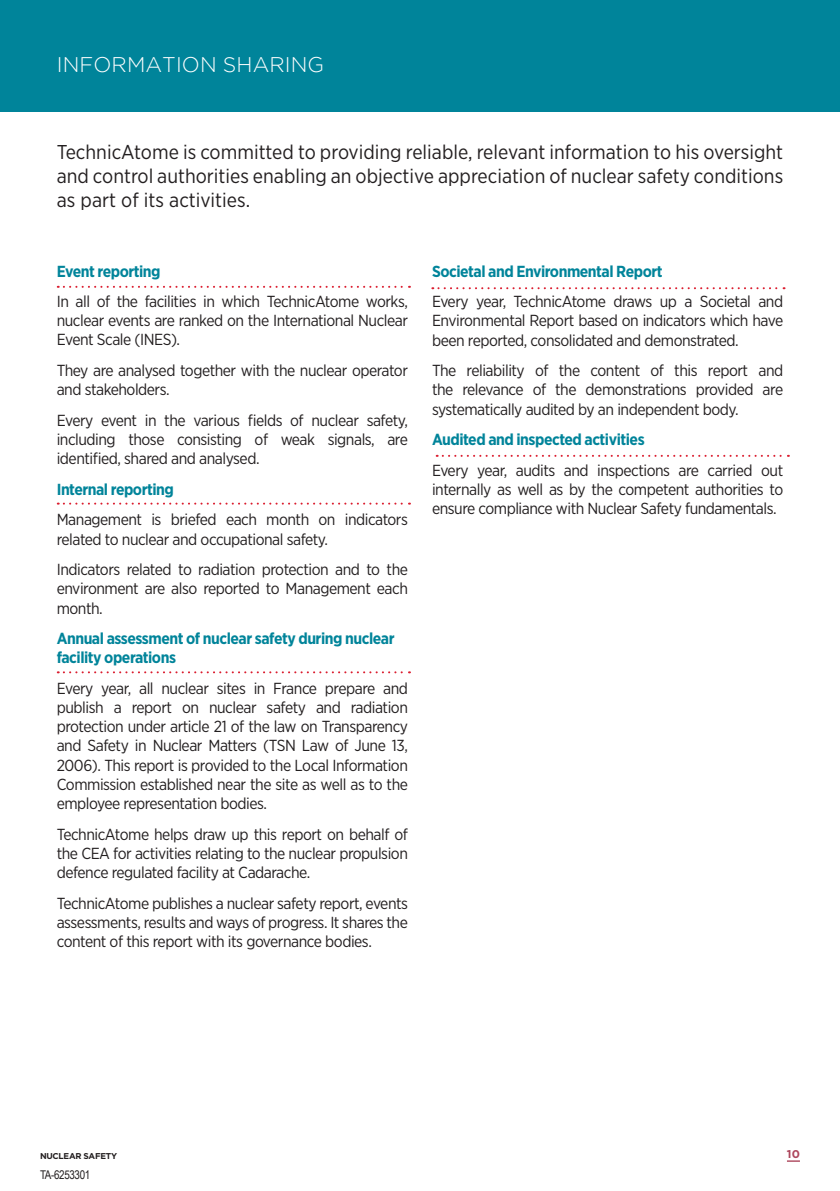
<style>
.page{position:relative;width:840px;height:1191px;background:#fff}
.page>*{position:absolute;margin:0;border:0;box-sizing:border-box;transform-origin:0 0}
.t1{font:300 21.2px "Gotham";letter-spacing:.005em;color:#fff}
.t2{font:20px/24px "Gotham Narrow";color:#231f20;text-align:justify}
.t3{font:16px/19.2px "Gotham Narrow";letter-spacing:-.03em;color:#231f20;text-align:justify}
.t4{font:700 16px/19.2px "Gotham Narrow";letter-spacing:-.03em;color:#00849a}
.t5{font:12px "Arial Narrow";letter-spacing:-.03em;color:#231f20}
.t6{font:700 11.2px "Gotham";color:#ad475d}
.t7{font:700 8.4px "Gotham";letter-spacing:-.03em;color:#231f20}
</style>
<div class="page">
<div style="left:0;top:0;width:839px;height:112px;background:#00849a"></div>
<svg style="left:787px;top:1160px;width:12px;height:1px"></svg>
<svg style="left:58px;top:286px;width:352px;height:2px"></svg>
<svg style="left:58px;top:502px;width:352px;height:2px"></svg>
<svg style="left:58px;top:671px;width:352px;height:2px"></svg>
<svg style="left:432px;top:287px;width:352px;height:2px"></svg>
<svg style="left:436px;top:455px;width:352px;height:2px"></svg>
<h1 class="t1" style="left:57px;top:53px;width:269px">INFORMATION SHARING</h1>
<p class="t2" style="left:57px;top:140px;width:727px">TechnicAtome is committed to providing reliable, relevant information to his oversight and control authorities enabling an objective appreciation of nuclear safety conditions as part of its activities.</p>
<p class="t4" style="left:57px;top:261px;width:105px">Event reporting</p>
<p class="t3" style="left:57px;top:291px;width:352px">In all of the facilities in which TechnicAtome works, nuclear events are ranked on the International Nuclear Event Scale (INES).</p>
<p class="t3" style="left:57px;top:360px;width:352px">They are analysed together with the nuclear operator and stakeholders.</p>
<p class="t3" style="left:57px;top:410px;width:352px">Every event in the various fields of nuclear safety, including those consisting of weak signals, are identified, shared and analysed.</p>
<p class="t4" style="left:57px;top:479px;width:119px">Internal reporting</p>
<p class="t3" style="left:57px;top:510px;width:352px">Management is briefed each month on indicators related to nuclear and occupational safety.</p>
<p class="t3" style="left:57px;top:559px;width:352px">Indicators related to radiation protection and to the environment are also reported to Management each month.</p>
<p class="t4" style="left:57px;top:628px;width:339px">Annual assessment of nuclear safety during nuclear facility operations</p>
<p class="t3" style="left:57px;top:678px;width:352px">Every year, all nuclear sites in France prepare and publish a report on nuclear safety and radiation protection under article 21 of the law on Transparency and Safety in Nuclear Matters (TSN Law of June 13, 2006). This report is provided to the Local Information Commission established near the site as well as to the employee representation bodies.</p>
<p class="t3" style="left:57px;top:824px;width:352px">TechnicAtome helps draw up this report on behalf of the CEA for activities relating to the nuclear propulsion defence regulated facility at Cadarache.</p>
<p class="t3" style="left:57px;top:893px;width:352px">TechnicAtome publishes a nuclear safety report, events assessments, results and ways of progress. It shares the content of this report with its governance bodies.</p>
<p class="t4" style="left:432px;top:261px;width:232px">Societal and Environmental Report</p>
<p class="t3" style="left:432px;top:291px;width:352px">Every year, TechnicAtome draws up a Societal and Environmental Report based on indicators which have been reported, consolidated and demonstrated.</p>
<p class="t3" style="left:432px;top:360px;width:352px">The reliability of the content of this report and the relevance of the demonstrations provided are systematically audited by an independent body.</p>
<p class="t4" style="left:432px;top:430px;width:214px">Audited and inspected activities</p>
<p class="t3" style="left:432px;top:460px;width:352px">Every year, audits and inspections are carried out internally as well as by the competent authorities to ensure compliance with Nuclear Safety fundamentals.</p>
<p class="t7" style="left:40px;top:1151px;width:78px">NUCLEAR SAFETY</p>
<p class="t6" style="left:786px;top:1148px;width:15px">10</p>
<p class="t5" style="left:40px;top:1166px;width:52px">TA-6253301</p>
</div>
